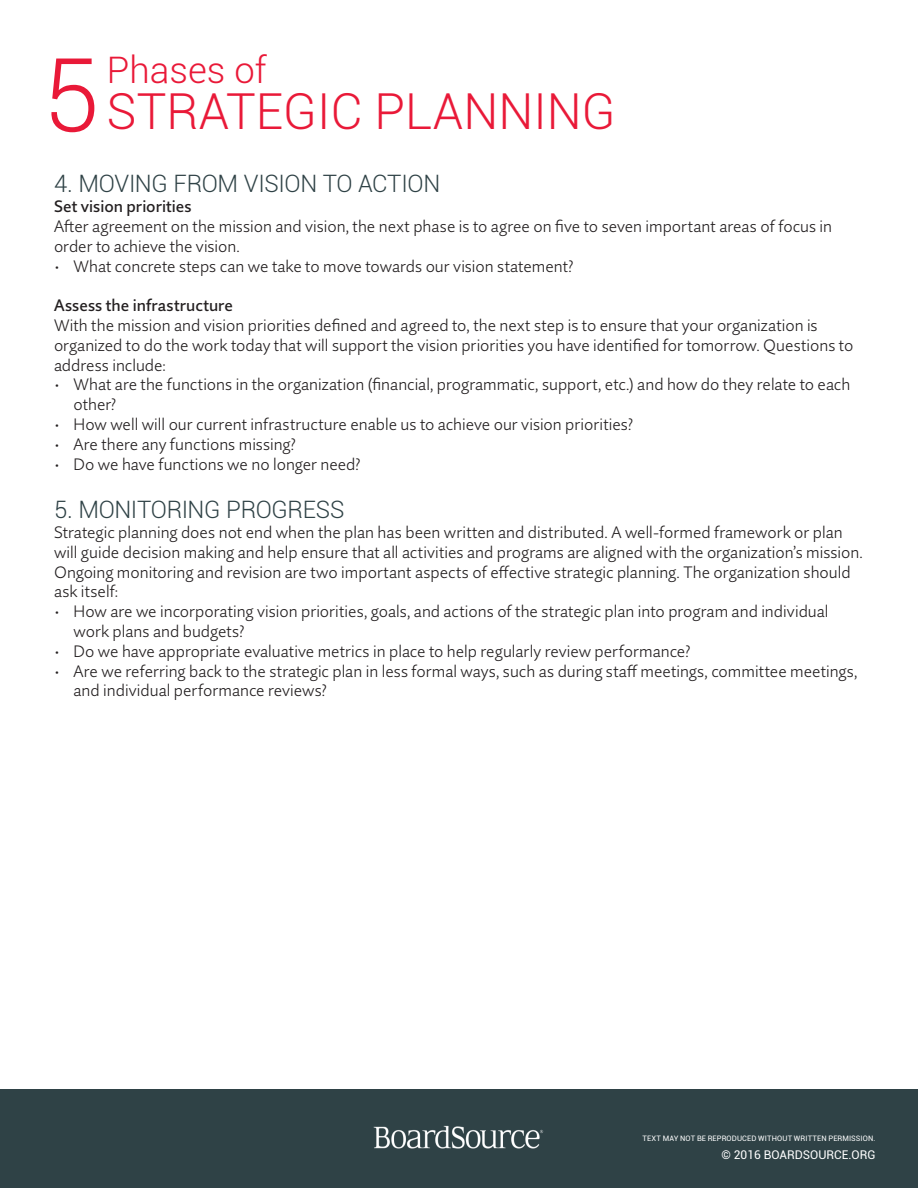
<style>
.page{position:relative;width:918px;height:1188px;background:#fff}
.page>*{position:absolute;margin:0;border:0;box-sizing:border-box;transform-origin:0 0}
.t1{font:300 102.3px "Roboto";color:#e91938}
.t2{font:300 49.65px "Roboto";color:#e91938}
.t3{font:300 36.6px "Roboto";color:#e91938}
.t4{font:300 24px "Roboto";letter-spacing:-.02em;color:#2f4246}
.t5{font:300 16.5px/19.8px "Quire Sans Pro";color:#231f20}
.t6{font:500 16.5px "Quire Sans Pro";letter-spacing:.005em;color:#231f20}
.t7{font:12px "Roboto";color:#fff}
.t8{font:7.5px "Roboto";letter-spacing:.015em;color:#fff}
</style>
<div class="page">
<div style="left:0;top:1089px;width:918px;height:99px;background:#2f4246"></div>
<img style="left:374px;top:1125px;width:170px;height:23px">
<p class="t1" style="left:43px;top:24px;width:58px">5</p>
<p class="t3" style="left:107px;top:44px;width:161px">Phases of</p>
<p class="t2" style="left:107px;top:77px;width:511px">STRATEGIC PLANNING</p>
<p class="t4" style="left:54px;top:167px;width:388px">4. MOVING FROM VISION TO ACTION</p>
<p class="t6" style="left:54px;top:196px;width:139px">Set vision priorities</p>
<p class="t5" style="left:54px;top:216px;width:780px">After agreement on the mission and vision, the next phase is to agree on five to seven important areas of focus in order to achieve the vision.</p>
<p class="t5" style="left:54px;top:256px;width:521px">• What concrete steps can we take to move towards our vision statement?</p>
<p class="t6" style="left:54px;top:295px;width:181px">Assess the infrastructure</p>
<p class="t5" style="left:54px;top:315px;width:801px">With the mission and vision priorities defined and agreed to, the next step is to ensure that your organization is organized to do the work today that will support the vision priorities you have identified for tomorrow. Questions to address include:</p>
<p class="t5" style="left:74px;top:375px;width:778px;text-indent:-20px">• What are the functions in the organization (financial, programmatic, support, etc.) and how do they relate to each other?</p>
<p class="t5" style="left:54px;top:414px;width:581px">• How well will our current infrastructure enable us to achieve our vision priorities?</p>
<p class="t5" style="left:54px;top:434px;width:244px">• Are there any functions missing?</p>
<p class="t5" style="left:54px;top:454px;width:308px">• Do we have functions we no longer need?</p>
<p class="t4" style="left:54px;top:493px;width:292px">5. MONITORING PROGRESS</p>
<p class="t5" style="left:54px;top:522px;width:810px">Strategic planning does not end when the plan has been written and distributed. A well-formed framework or plan will guide decision making and help ensure that all activities and programs are aligned with the organization’s mission.<br>Ongoing monitoring and revision are two important aspects of effective strategic planning. The organization should ask itself:</p>
<p class="t5" style="left:74px;top:601px;width:757px;text-indent:-20px">• How are we incorporating vision priorities, goals, and actions of the strategic plan into program and individual work plans and budgets?</p>
<p class="t5" style="left:54px;top:641px;width:638px">• Do we have appropriate evaluative metrics in place to help regularly review performance?</p>
<p class="t5" style="left:74px;top:661px;width:786px;text-indent:-20px">• Are we referring back to the strategic plan in less formal ways, such as during staff meetings, committee meetings, and individual performance reviews?</p>
<p class="t8" style="left:642px;top:1133px;width:235px">TEXT MAY NOT BE REPRODUCED WITHOUT WRITTEN PERMISSION.</p>
<p class="t7" style="left:721px;top:1146px;width:156px">© 2016 BOARDSOURCE.ORG</p>
</div>
